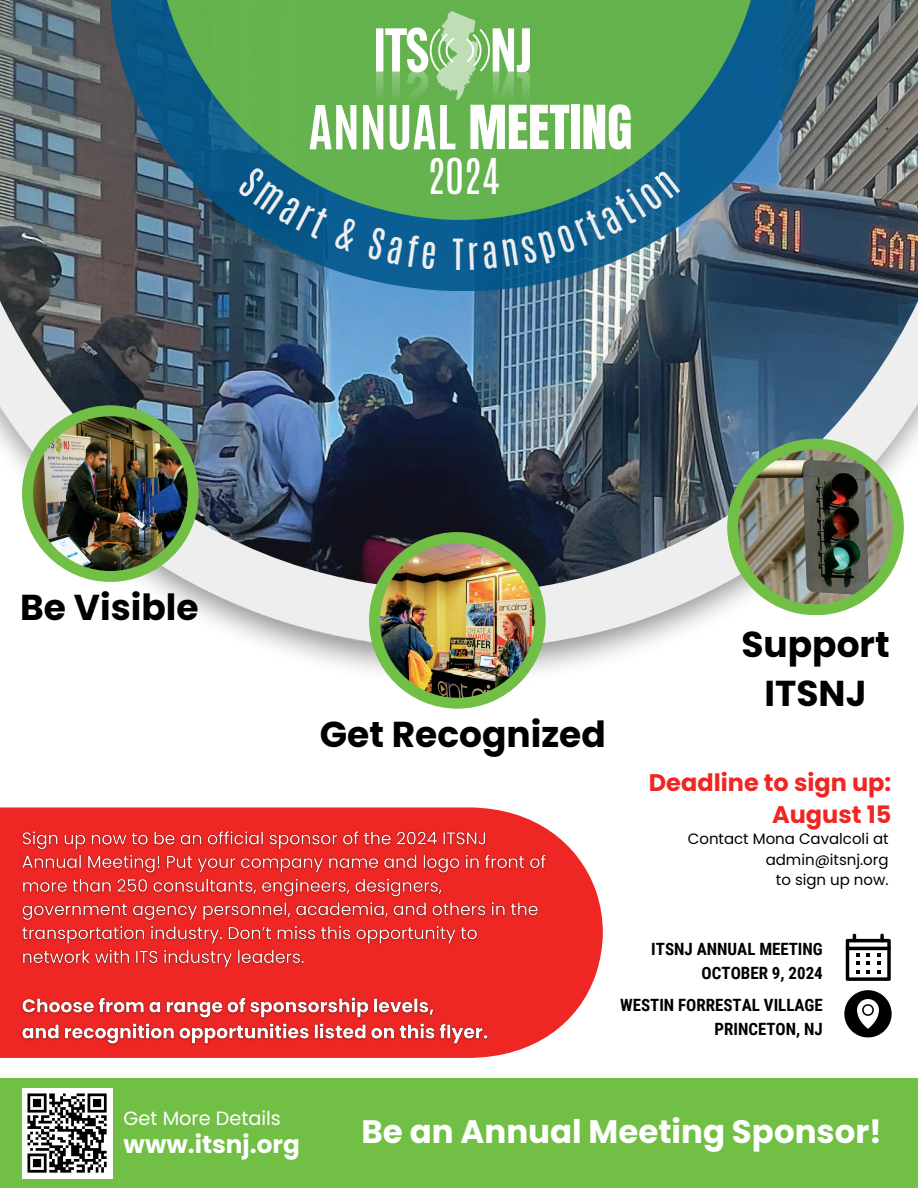
<style>
.page{position:relative;width:918px;height:1188px;background:#fff}
.page>*{position:absolute;margin:0;border:0;box-sizing:border-box;transform-origin:0 0}
.t1{font:51.6px "Anton";color:#fff}
.t2{font:41.25px "Antonio";color:#fff}
.t3{font:700 36px/49.5px "Poppins";color:#000;text-align:center}
.t4{font:35.85px "Antonio";color:#eee}
.t5{font:700 32.55px "Poppins";color:#fff}
.t6{font:700 24.75px "Poppins";color:#fff}
.t7{font:700 24px/32.7px "Poppins";color:#ee2724;text-align:right}
.t8{font:19.2px "Poppins";color:#fff}
.t9{font:700 16.95px/23.7px "Roboto Condensed";color:#000;text-align:right}
.t10{font:15px/20.2px "Poppins";color:#000;text-align:right}
.s1{font-family:"Antonio";font-weight:700}
</style>
<div class="page">
<svg style="left:162px;top:592px;width:712px;height:57px"></svg>
<img style="left:0;top:0;width:918px;height:592px">
<img style="left:110px;top:0;width:705px;height:291px">
<svg style="left:155px;top:0;width:608px;height:220px;background:#4e9a5f"></svg>
<svg style="left:0;top:807px;width:603px;height:251px;fill:#ee2724"></svg>
<div style="left:0;top:1079px;width:918px;height:109px;background:#71bf45"></div>
<img style="left:377px;top:11px;width:153px;height:104px">
<img style="left:17px;top:826px;width:534px;height:223px">
<svg style="left:846px;top:934px;width:45px;height:47px"></svg>
<svg style="left:844px;top:990px;width:48px;height:47px"></svg>
<div style="left:727px;top:439px;width:177px;height:176px;background:#71bf45;border-radius:50%"></div>
<img style="left:738px;top:450px;width:155px;height:154px;border-radius:50%">
<div style="left:22px;top:405px;width:177px;height:177px;background:#71bf45;border-radius:50%"></div>
<img style="left:33px;top:416px;width:155px;height:155px;border-radius:50%">
<div style="left:369px;top:532px;width:177px;height:177px;background:#71bf45;border-radius:50%"></div>
<img style="left:380px;top:543px;width:155px;height:155px;border-radius:50%">
<div style="left:22px;top:1088px;width:90px;height:90px;background:#fff"></div>
<svg style="left:27px;top:1093px;width:80px;height:80px"></svg>
<svg style="left:237px;top:166px;width:123px;height:87px;background:#18647e"></svg>
<div style="left:367px;top:227px;width:69px;height:42px;background:#0b5e94"></div>
<svg style="left:469px;top:170px;width:211px;height:100px;background:#2d7780"></svg>
<p class="t1" style="left:308px;top:90px;width:325px"><span class="s1">ANNUAL</span> MEETING</p>
<h2 class="t2" style="left:427px;top:147px;width:74px">2024</h2>
<p class="t4" style="left:452px;top:229px;width:13px">T</p>
<h3 class="t3" style="left:20px;top:583px;width:180px">Be Visible</h3>
<h3 class="t3" style="left:320px;top:710px;width:287px">Get Recognized</h3>
<h3 class="t3" style="left:741px;top:620px;width:150px">Support<br>ITSNJ</h3>
<h3 class="t7" style="left:649px;top:766px;width:244px">Deadline to sign up:<br>August 15</h3>
<p class="t10" style="left:688px;top:829px;width:202px">Contact Mona Cavalcoli at admin@itsnj.org<br>to sign up now.</p>
<p class="t9" style="left:651px;top:937px;width:173px">ITSNJ ANNUAL MEETING<br>OCTOBER 9, 2024</p>
<p class="t9" style="left:620px;top:993px;width:204px">WESTIN FORRESTAL VILLAGE<br>PRINCETON, NJ</p>
<h3 class="t8" style="left:124px;top:1105px;width:159px">Get More Details</h3>
<h2 class="t6" style="left:124px;top:1127px;width:178px">www.itsnj.org</h2>
<h3 class="t5" style="left:361px;top:1109px;width:522px">Be an Annual Meeting Sponsor!</h3>
</div>
